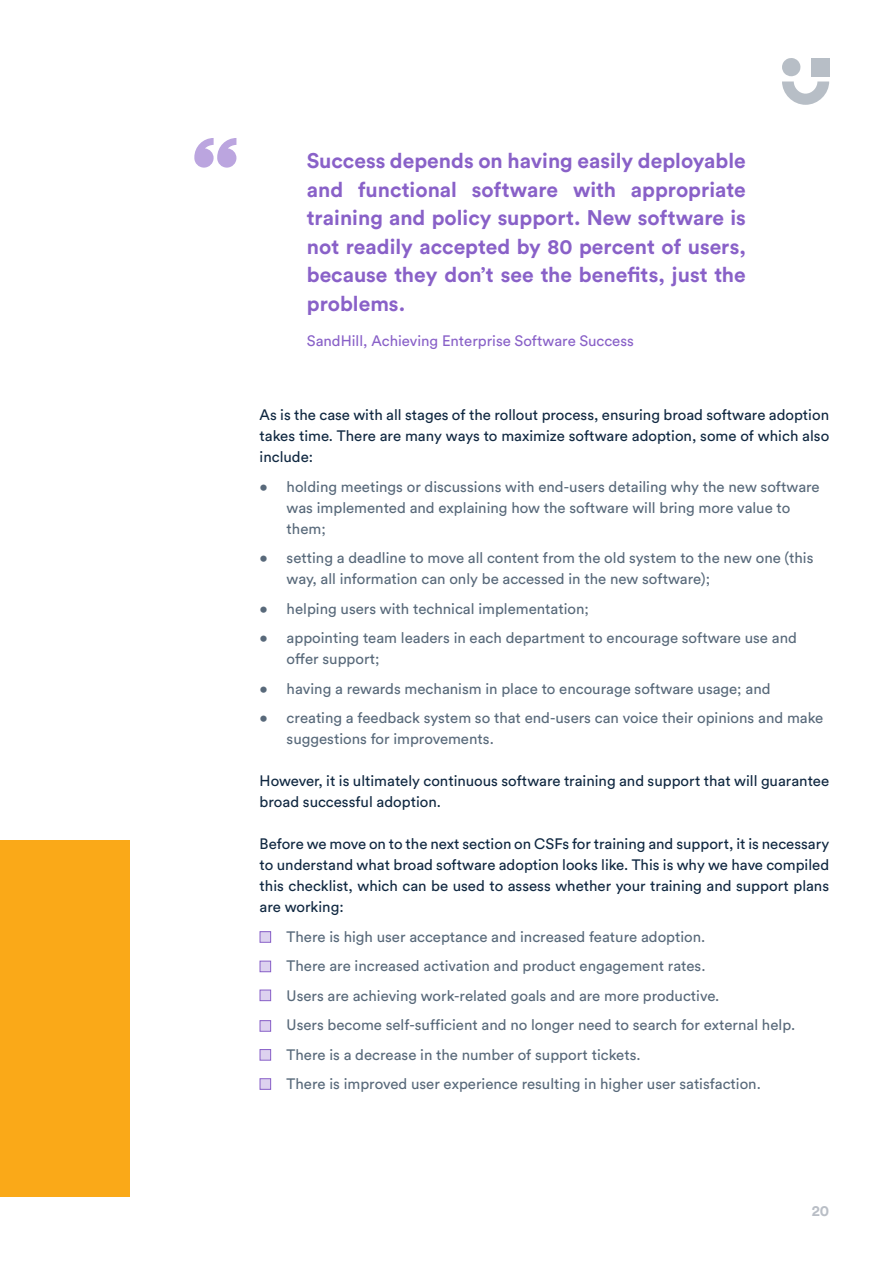
<style>
.page{position:relative;width:893px;height:1263px;background:#fff}
.page>*{position:absolute;margin:0;border:0;box-sizing:border-box;transform-origin:0 0}
.t1{font:700 21px/28.5px "Circular Std";color:#8961c8;text-align:justify}
.Checkbox{font:15px/21px "Circular Std";color:#58697a}
.Copy_Blocksatz{font:15px/21px "Circular Std";color:#102841;text-align:justify}
.t2{font:15px "Circular Std";color:#8961c8}
.t3{font:700 15px "Circular Std";color:#b9bec6}
</style>
<div class="page">
<svg style="left:782px;top:58px;width:47px;height:47px"></svg>
<div style="left:260px;top:932px;width:11px;height:10px;background:#ddd2ef"></div>
<div style="left:260px;top:990px;width:11px;height:11px;background:#ddd2ef"></div>
<div style="left:260px;top:961px;width:11px;height:11px;background:#ddd2ef"></div>
<div style="left:260px;top:1021px;width:11px;height:10px;background:#ddd2ef"></div>
<div style="left:260px;top:1049px;width:11px;height:11px;background:#ddd2ef"></div>
<div style="left:260px;top:1079px;width:11px;height:10px;background:#ddd2ef"></div>
<div style="left:260px;top:931px;width:11px;height:12px;border:1px solid #8961c8"></div>
<div style="left:260px;top:990px;width:11px;height:11px;border:1px solid #8961c8"></div>
<div style="left:260px;top:961px;width:11px;height:11px;border:1px solid #8961c8"></div>
<div style="left:260px;top:1020px;width:11px;height:12px;border:1px solid #8961c8"></div>
<div style="left:260px;top:1049px;width:11px;height:11px;border:1px solid #8961c8"></div>
<div style="left:260px;top:1078px;width:11px;height:12px;border:1px solid #8961c8"></div>
<svg style="left:194px;top:138px;width:42px;height:30px"></svg>
<div style="left:0;top:840px;width:129px;height:357px;background:#faa918"></div>
<p class="t1" style="left:307px;top:146px;width:441px">Success depends on having easily deployable and functional software with appropriate training and policy support. New software is not readily accepted by 80 percent of users, because they don’t see the benefits, just the problems.</p>
<p class="t2" style="left:307px;top:332px;width:329px">SandHill, Achieving Enterprise Software Success</p>
<p class="Copy_Blocksatz" style="left:260px;top:404px;width:571px">As is the case with all stages of the rollout process, ensuring broad software adoption takes time. There are many ways to maximize software adoption, some of which also include:</p>
<p class="Checkbox" style="left:287px;top:476px;width:535px;text-indent:-27px">• holding meetings or discussions with end-users detailing why the new software was implemented and explaining how the software will bring more value to them;</p>
<p class="Checkbox" style="left:287px;top:547px;width:528px;text-indent:-27px">• setting a deadline to move all content from the old system to the new one (this way, all information can only be accessed in the new software);</p>
<p class="Checkbox" style="left:260px;top:598px;width:331px">• helping users with technical implementation;</p>
<p class="Checkbox" style="left:287px;top:627px;width:512px;text-indent:-27px">• appointing team leaders in each department to encourage software use and offer support;</p>
<p class="Checkbox" style="left:260px;top:678px;width:512px">• having a rewards mechanism in place to encourage software usage; and</p>
<p class="Checkbox" style="left:287px;top:707px;width:538px;text-indent:-27px">• creating a feedback system so that end-users can voice their opinions and make suggestions for improvements.</p>
<p class="Copy_Blocksatz" style="left:260px;top:770px;width:571px">However, it is ultimately continuous software training and support that will guarantee broad successful adoption.</p>
<p class="Copy_Blocksatz" style="left:260px;top:833px;width:571px">Before we move on to the next section on CSFs for training and support, it is necessary to understand what broad software adoption looks like. This is why we have compiled this checklist, which can be used to assess whether your training and support plans are working:</p>
<p class="Checkbox" style="left:287px;top:926px;width:420px">There is high user acceptance and increased feature adoption.</p>
<p class="Checkbox" style="left:287px;top:955px;width:420px">There are increased activation and product engagement rates.</p>
<p class="Checkbox" style="left:287px;top:985px;width:434px">Users are achieving work-related goals and are more productive.</p>
<p class="Checkbox" style="left:287px;top:1014px;width:510px">Users become self-sufficient and no longer need to search for external help.</p>
<p class="Checkbox" style="left:287px;top:1044px;width:356px">There is a decrease in the number of support tickets.</p>
<p class="Checkbox" style="left:287px;top:1073px;width:476px">There is improved user experience resulting in higher user satisfaction.</p>
<p class="t3" style="left:812px;top:1201px;width:19px">20</p>
</div>
